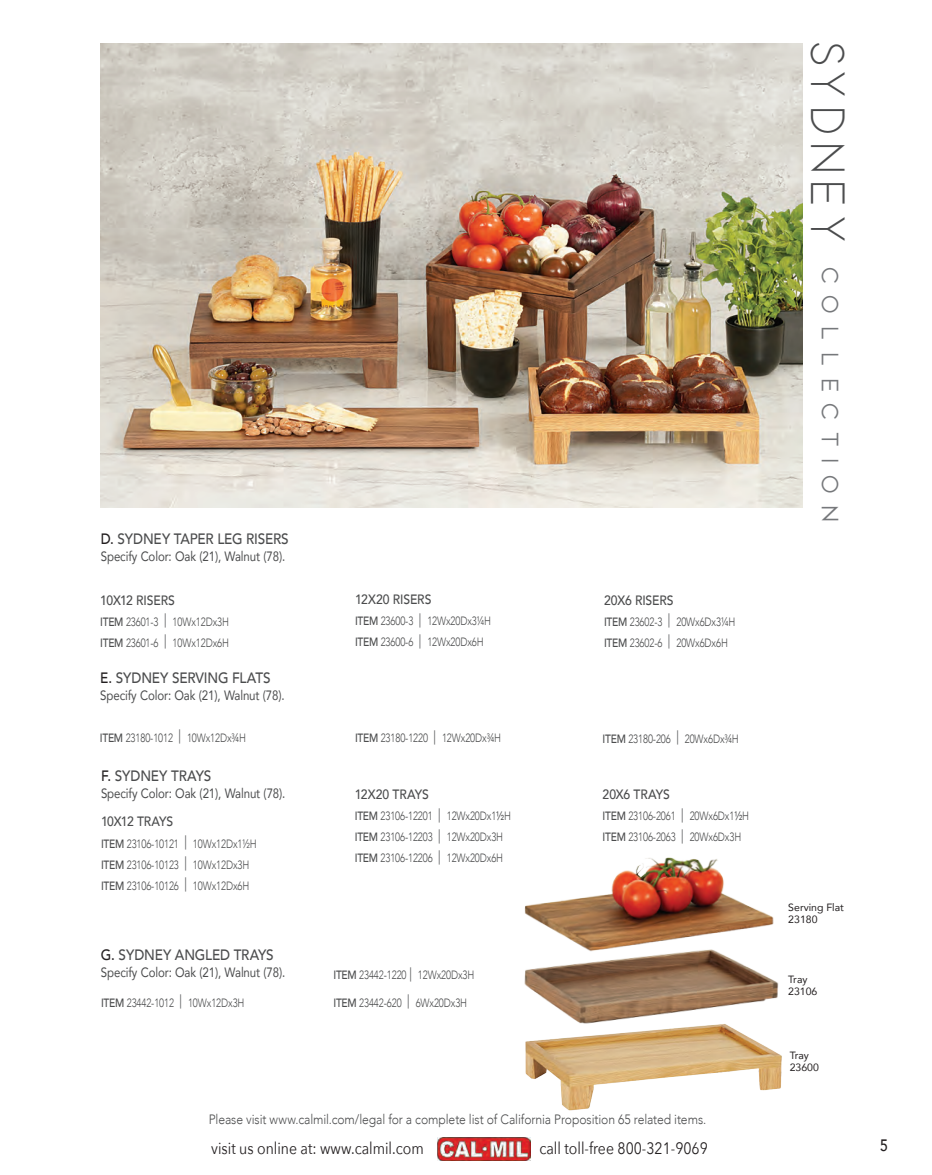
<style>
.page{position:relative;width:932px;height:1175px;background:#fff}
.page>*{position:absolute;margin:0;border:0;box-sizing:border-box;transform-origin:0 0}
.t1{font:37.5px "Rome";letter-spacing:.28em;color:#76787b}
.t2{font:16.5px "Avenir Next";color:#231f20;scale:.85 1}
.t3{font:500 16.5px "Avenir";color:#231f20;scale:.85 1}
.GROUP_TITLE{font:500 15px "Avenir";letter-spacing:-.015em;color:#4b4c4d;scale:.9 1}
.GROUP_TITLE-2{font:13.5px "Avenir";letter-spacing:-.01em;color:#4b4c4d;scale:.85 1}
.t4{font:300 13.5px "Avenir";letter-spacing:-.005em;color:#4b4c4d;scale:.9 1}
.Flatware_3_PROD_LIST{font:500 13.5px "Avenir";letter-spacing:-.01em;color:#4b4c4d;scale:.9 1}
.Flatware_3_PROD_LIST-2{font:500 13.5px "Avenir";letter-spacing:-.03em;color:#4b4c4d;scale:.9 1}
.GROUP_TITLE-3{font:300 12px "Avenir";letter-spacing:-.01em;color:#4b4c4d;scale:.8 1}
.Flatware_3_PROD_LIST-3{font:300 12px "Avenir";letter-spacing:-.01em;color:#4b4c4d;scale:.8 1}
.Product_ID_Tag{font:10.5px "Avenir";color:#231f20}
.s1{color:#231f20}
.s2{font-weight:500}
.s3{font-size:14.25px;color:#57585a}
.s4{font-weight:400}
.s5{font-size:45px;color:#4b4c4d}
</style>
<div class="page">
<img style="left:437px;top:1137px;width:94px;height:23px">
<img style="left:524px;top:857px;width:250px;height:62px">
<img style="left:101px;top:44px;width:701px;height:464px">
<img style="left:525px;top:1042px;width:257px;height:69px">
<img style="left:524px;top:919px;width:255px;height:123px">
<p class="GROUP_TITLE" style="left:101px;top:526px;width:210px"><span class="s1">D.</span> SYDNEY TAPER LEG RISERS</p>
<p class="GROUP_TITLE-2" style="left:101px;top:545px;width:218px">Specify Color: Oak (21), Walnut (78).</p>
<p class="Flatware_3_PROD_LIST" style="left:100px;top:588px;width:84px">10X12 RISERS</p>
<p class="GROUP_TITLE-3" style="left:100px;top:614px;width:162px"><span class="s2">ITEM</span> 23601-3 <span class="s3">|</span> 10Wx12Dx3H</p>
<p class="GROUP_TITLE-3" style="left:100px;top:635px;width:162px"><span class="s2">ITEM</span> 23601-6 <span class="s3">|</span> 10Wx12Dx6H</p>
<p class="Flatware_3_PROD_LIST" style="left:355px;top:588px;width:86px">12X20 RISERS</p>
<p class="GROUP_TITLE-3" style="left:355px;top:614px;width:172px"><span class="s2">ITEM</span> 23600-3 <span class="s3">|</span> 12Wx20Dx3¼H</p>
<p class="GROUP_TITLE-3" style="left:355px;top:635px;width:162px"><span class="s2">ITEM</span> 23600-6 <span class="s3">|</span> 12Wx20Dx6H</p>
<p class="Flatware_3_PROD_LIST" style="left:604px;top:588px;width:79px">20X6 RISERS</p>
<p class="Flatware_3_PROD_LIST-3" style="left:604px;top:614px;width:166px"><span class="s2">ITEM</span> 23602-3 <span class="s3">|</span> 20Wx6Dx3¼H</p>
<p class="Flatware_3_PROD_LIST-3" style="left:604px;top:635px;width:156px"><span class="s2">ITEM</span> 23602-6 <span class="s3">|</span> 20Wx6Dx6H</p>
<p class="GROUP_TITLE" style="left:100px;top:665px;width:191px"><span class="s1">E.</span> SYDNEY SERVING FLATS</p>
<p class="GROUP_TITLE-2" style="left:100px;top:684px;width:218px">Specify Color: Oak (21), Walnut (78).</p>
<p class="Flatware_3_PROD_LIST-3" style="left:100px;top:730px;width:184px"><span class="s2">ITEM</span> 23180-1012 <span class="s3">|</span> 10Wx12Dx¾H</p>
<p class="Flatware_3_PROD_LIST-3" style="left:355px;top:731px;width:184px"><span class="s2">ITEM</span> 23180-1220 <span class="s3">|</span> 12Wx20Dx¾H</p>
<p class="Flatware_3_PROD_LIST-3" style="left:602px;top:731px;width:172px"><span class="s2">ITEM</span> 23180-206 <span class="s3">|</span> 20Wx6Dx¾H</p>
<p class="GROUP_TITLE" style="left:101px;top:763px;width:124px"><span class="s1">F.</span> SYDNEY TRAYS</p>
<p class="GROUP_TITLE-2" style="left:101px;top:782px;width:218px">Specify Color: Oak (21), Walnut (78).</p>
<p class="Flatware_3_PROD_LIST-2" style="left:101px;top:810px;width:82px">10X12 TRAYS</p>
<p class="Flatware_3_PROD_LIST-3" style="left:101px;top:836px;width:196px"><span class="s2">ITEM</span> 23106-10121 <span class="s3">|</span> 10Wx12Dx1½H</p>
<p class="GROUP_TITLE-3" style="left:101px;top:857px;width:187px"><span class="s2">ITEM</span> 23106-10123 <span class="s3">|</span> 10Wx12Dx3H</p>
<p class="GROUP_TITLE-3" style="left:101px;top:878px;width:187px"><span class="s2">ITEM</span> 23106-10126 <span class="s3">|</span> 10Wx12Dx6H</p>
<p class="Flatware_3_PROD_LIST" style="left:355px;top:782px;width:84px">12X20 TRAYS</p>
<p class="GROUP_TITLE-3" style="left:355px;top:808px;width:197px"><span class="s2">ITEM</span> 23106-12201 <span class="s3">|</span> 12Wx20Dx1<span class="s4">½</span>H</p>
<p class="GROUP_TITLE-3" style="left:355px;top:829px;width:187px"><span class="s2">ITEM</span> 23106-12203 <span class="s3">|</span> 12Wx20Dx3H</p>
<p class="GROUP_TITLE-3" style="left:355px;top:850px;width:187px"><span class="s2">ITEM</span> 23106-12206 <span class="s3">|</span> 12Wx20Dx6H</p>
<p class="GROUP_TITLE" style="left:101px;top:942px;width:193px"><span class="s1">G.</span> SYDNEY ANGLED TRAYS</p>
<p class="GROUP_TITLE-2" style="left:101px;top:961px;width:218px">Specify Color: Oak (21), Walnut (78).</p>
<p class="GROUP_TITLE-3" style="left:101px;top:995px;width:181px"><span class="s2">ITEM</span> 23442-1012 <span class="s3">|</span> 10Wx12Dx3H</p>
<p class="GROUP_TITLE-3" style="left:333px;top:995px;width:169px"><span class="s2">ITEM</span> 23442-620 <span class="s3">|</span> 6Wx20Dx3H</p>
<p class="GROUP_TITLE-3" style="left:333px;top:967px;width:177px"><span class="s2">ITEM</span> 23442-1220 <span class="s3">|</span> 12Wx20Dx3H</p>
<p class="Flatware_3_PROD_LIST" style="left:602px;top:782px;width:76px">20X6 TRAYS</p>
<p class="GROUP_TITLE-3" style="left:602px;top:808px;width:185px"><span class="s2">ITEM</span> 23106-2061 <span class="s3">|</span> 20Wx6Dx1<span class="s4">½</span>H</p>
<p class="GROUP_TITLE-3" style="left:602px;top:829px;width:175px"><span class="s2">ITEM</span> 23106-2063 <span class="s3">|</span> 20Wx6Dx3H</p>
<p class="t4" style="left:209px;top:1111px;width:554px">Please visit www.calmil.com/legal for a complete list of California Proposition 65 related items.</p>
<h2 class="t2" style="left:211px;top:1134px;width:251px">visit us online at: www.calmil.com</h2>
<h2 class="t2" style="left:539px;top:1134px;width:200px">call toll-free 800-321-9069</h2>
<h1 class="t1" style="left:853px;top:40px;width:483px;rotate:90deg"><span class="s5">SYDNEY</span> collection</h1>
<p class="Product_ID_Tag" style="left:788px;top:898px;width:57px">Serving Flat</p>
<p class="Product_ID_Tag" style="left:788px;top:910px;width:31px">23180</p>
<p class="Product_ID_Tag" style="left:788px;top:971px;width:21px">Tray</p>
<p class="Product_ID_Tag" style="left:788px;top:983px;width:31px">23106</p>
<p class="Product_ID_Tag" style="left:789px;top:1047px;width:21px">Tray</p>
<p class="Product_ID_Tag" style="left:789px;top:1059px;width:31px">23600</p>
<h2 class="t3" style="left:880px;top:1130px;width:11px">5</h2>
</div>
